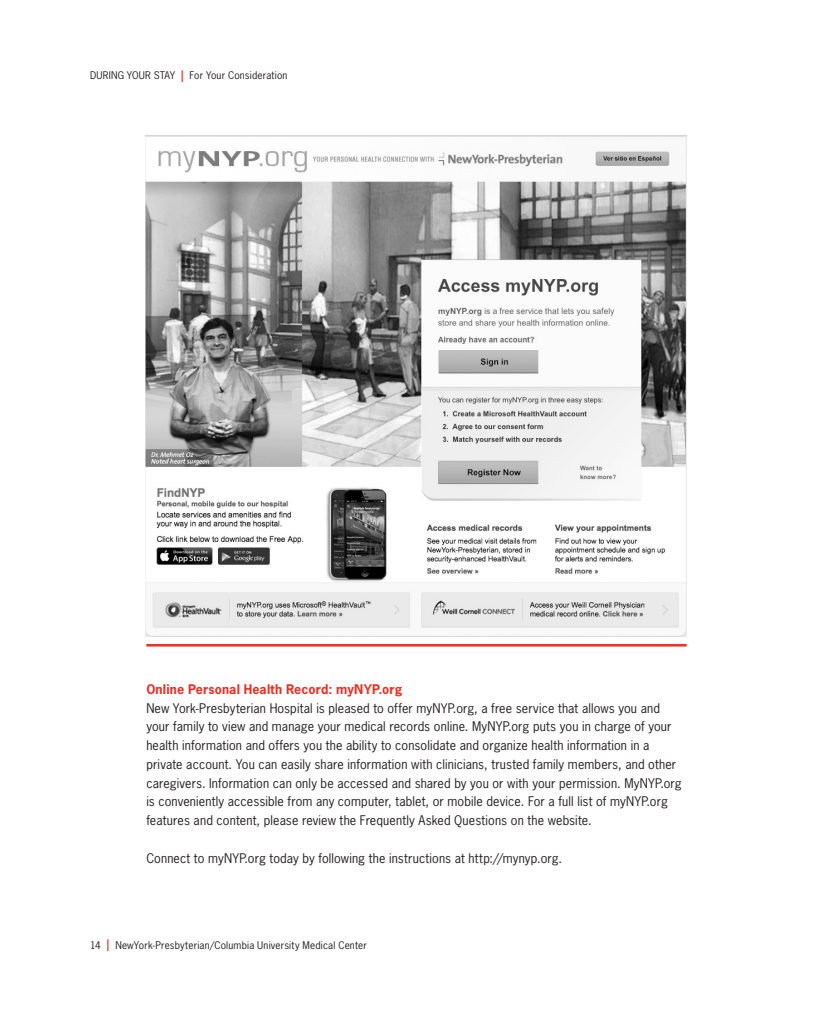
<style>
.page{position:relative;width:833px;height:1013px;background:#fff}
.page>*{position:absolute;margin:0;border:0;box-sizing:border-box;transform-origin:0 0}
._2013_body_text{font:12.5px/18.8px "News Gothic Std";letter-spacing:.01em;color:#231f20}
._2013_Subheads{font:700 12.5px "News Gothic Std";letter-spacing:.015em;color:#ee2e22}
.t1{font:10px "News Gothic Std";letter-spacing:.02em;color:#231f20}
.s1{font-size:15px;color:#ee2e22}
</style>
<div class="page">
<hr style="left:146px;top:644px;width:540px;height:2px;background:#ee2e22">
<img style="left:146px;top:135px;width:540px;height:501px">
<p class="t1" style="left:90px;top:69px;width:199px">DURING YOUR STAY <span class="s1">l</span> For Your Consideration</p>
<p class="_2013_Subheads" style="left:146px;top:681px;width:257px">Online Personal Health Record: myNYP.org</p>
<p class="_2013_body_text" style="left:146px;top:698px;width:537px">New York-Presbyterian Hospital is pleased to offer myNYP.org, a free service that allows you and your family to view and manage your medical records online. MyNYP.org puts you in charge of your health information and offers you the ability to consolidate and organize health information in a private account. You can easily share information with clinicians, trusted family members, and other caregivers. Information can only be accessed and shared by you or with your permission. MyNYP.org is conveniently accessible from any computer, tablet, or mobile device. For a full list of myNYP.org features and content, please review the Frequently Asked Questions on the website.</p>
<p class="_2013_body_text" style="left:146px;top:848px;width:417px">Connect to myNYP.org today by following the instructions at http://mynyp.org.</p>
<p class="t1" style="left:90px;top:938px;width:278px">14 <span class="s1">l</span> NewYork-Presbyterian/Columbia University Medical Center</p>
</div>
